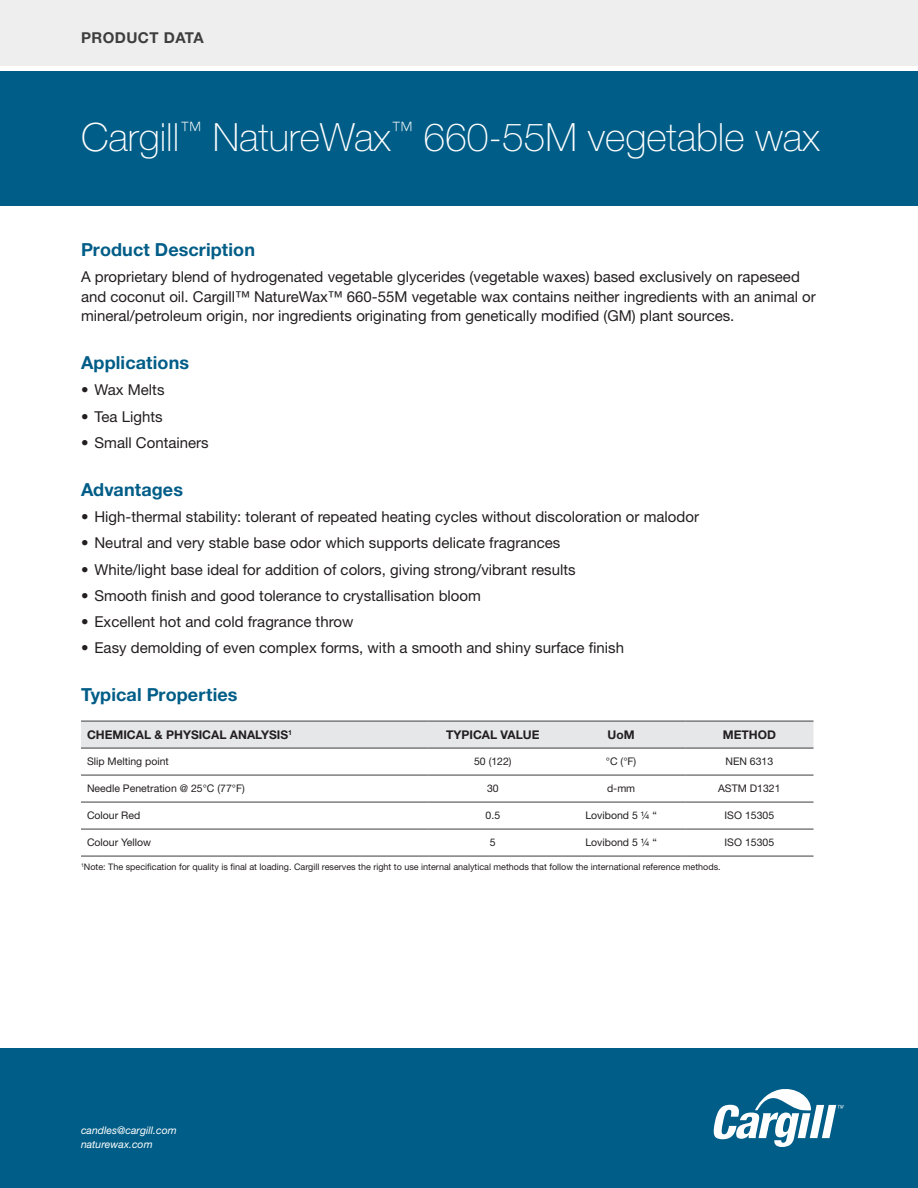
<style>
.page{position:relative;width:918px;height:1188px;background:#fff}
.page>*{position:absolute;margin:0;border:0;box-sizing:border-box;transform-origin:0 0}
.t1{font:100 39px "Helvetica Neue LT Std";color:#fff}
.PDS_subheads_12_pt{font:700 18px "Helvetica Neue LT Std";letter-spacing:.005em;color:#005d87}
.Body_Large_10_13{font:15px/19.5px "Helvetica Neue LT Std";color:#231f20}
.Subhead_Level_1_10_13{font:700 15px "Helvetica Neue LT Std";letter-spacing:.03em;color:#3e3e3f}
.Table_Head_2_8_10{font:700 12px "Helvetica Neue LT Std";color:#231f20}
.Table_Body_7_9{font:10.5px "Helvetica Neue LT Std";color:#231f20}
.t2{font:italic 10.5px/13.5px "Helvetica Neue LT Std";color:#fff}
.PDS_subheads_12_pt-2{font:9px "Helvetica Neue LT Std";color:#231f20}
</style>
<div class="page">
<div style="left:0;top:0;width:918px;height:66px;background:#eeeeef"></div>
<div style="left:0;top:71px;width:918px;height:135px;background:#005d87"></div>
<div style="left:81px;top:722px;width:733px;height:26px;background:#e6e7e9"></div>
<hr style="left:81px;top:721px;width:348px;height:1px;background:#3e3e3f">
<hr style="left:429px;top:721px;width:128px;height:1px;background:#3e3e3f">
<hr style="left:557px;top:721px;width:128px;height:1px;background:#3e3e3f">
<hr style="left:685px;top:721px;width:129px;height:1px;background:#3e3e3f">
<hr style="left:81px;top:748px;width:348px;height:1px;background:#3e3e3f">
<hr style="left:429px;top:748px;width:128px;height:1px;background:#3e3e3f">
<hr style="left:557px;top:748px;width:128px;height:1px;background:#3e3e3f">
<hr style="left:685px;top:748px;width:129px;height:1px;background:#3e3e3f">
<hr style="left:81px;top:775px;width:348px;height:1px;background:#3e3e3f">
<hr style="left:429px;top:775px;width:128px;height:1px;background:#3e3e3f">
<hr style="left:557px;top:775px;width:128px;height:1px;background:#3e3e3f">
<hr style="left:685px;top:775px;width:129px;height:1px;background:#3e3e3f">
<hr style="left:81px;top:802px;width:348px;height:1px;background:#3e3e3f">
<hr style="left:429px;top:802px;width:128px;height:1px;background:#3e3e3f">
<hr style="left:557px;top:802px;width:128px;height:1px;background:#3e3e3f">
<hr style="left:685px;top:802px;width:129px;height:1px;background:#3e3e3f">
<hr style="left:81px;top:829px;width:348px;height:1px;background:#3e3e3f">
<hr style="left:429px;top:829px;width:128px;height:1px;background:#3e3e3f">
<hr style="left:557px;top:829px;width:128px;height:1px;background:#3e3e3f">
<hr style="left:685px;top:829px;width:129px;height:1px;background:#3e3e3f">
<hr style="left:81px;top:856px;width:348px;height:1px;background:#3e3e3f">
<hr style="left:429px;top:856px;width:128px;height:1px;background:#3e3e3f">
<hr style="left:557px;top:856px;width:128px;height:1px;background:#3e3e3f">
<hr style="left:685px;top:856px;width:129px;height:1px;background:#3e3e3f">
<div style="left:0;top:1049px;width:918px;height:139px;background:#005d87"></div>
<svg style="left:713px;top:1089px;width:131px;height:58px"></svg>
<p class="Subhead_Level_1_10_13" style="left:81px;top:28px;width:124px">PRODUCT DATA</p>
<p class="t1" style="left:81px;top:115px;width:740px">Cargill<sup>™</sup> NatureWax<sup>™</sup> 660-55M vegetable wax</p>
<p class="PDS_subheads_12_pt" style="left:81px;top:238px;width:176px">Product Description</p>
<p class="Body_Large_10_13" style="left:81px;top:267px;width:736px">A proprietary blend of hydrogenated vegetable glycerides (vegetable waxes) based exclusively on rapeseed and coconut oil. Cargill™ NatureWax™ 660-55M vegetable wax contains neither ingredients with an animal or mineral/petroleum origin, nor ingredients originating from genetically modified (GM) plant sources.</p>
<p class="PDS_subheads_12_pt" style="left:81px;top:352px;width:110px">Applications</p>
<p class="Body_Large_10_13" style="left:81px;top:380px;width:85px">• Wax Melts</p>
<p class="Body_Large_10_13" style="left:81px;top:406px;width:83px">• Tea Lights</p>
<p class="Body_Large_10_13" style="left:81px;top:433px;width:129px">• Small Containers</p>
<p class="PDS_subheads_12_pt" style="left:81px;top:478px;width:104px">Advantages</p>
<p class="Body_Large_10_13" style="left:81px;top:507px;width:620px">• High-thermal stability: tolerant of repeated heating cycles without discoloration or malodor</p>
<p class="Body_Large_10_13" style="left:81px;top:533px;width:481px">• Neutral and very stable base odor which supports delicate fragrances</p>
<p class="Body_Large_10_13" style="left:81px;top:559px;width:496px">• White/light base ideal for addition of colors, giving strong/vibrant results</p>
<p class="Body_Large_10_13" style="left:81px;top:586px;width:401px">• Smooth finish and good tolerance to crystallisation bloom</p>
<p class="Body_Large_10_13" style="left:81px;top:612px;width:274px">• Excellent hot and cold fragrance throw</p>
<p class="Body_Large_10_13" style="left:81px;top:638px;width:545px">• Easy demolding of even complex forms, with a smooth and shiny surface finish</p>
<p class="PDS_subheads_12_pt" style="left:81px;top:684px;width:158px">Typical Properties</p>
<p class="Table_Head_2_8_10" style="left:87px;top:727px;width:207px">CHEMICAL &amp; PHYSICAL ANALYSIS<sup>1</sup></p>
<p class="Table_Head_2_8_10" style="left:446px;top:727px;width:95px">TYPICAL VALUE</p>
<p class="Table_Head_2_8_10" style="left:608px;top:727px;width:29px">UoM</p>
<p class="Table_Head_2_8_10" style="left:723px;top:727px;width:55px">METHOD</p>
<p class="Table_Body_7_9" style="left:87px;top:755px;width:83px">Slip Melting point</p>
<p class="Table_Body_7_9" style="left:474px;top:755px;width:39px">50 (122)</p>
<p class="Table_Body_7_9" style="left:606px;top:755px;width:32px">°C (°F)</p>
<p class="Table_Body_7_9" style="left:725px;top:755px;width:49px">NEN 6313</p>
<p class="Table_Body_7_9" style="left:87px;top:782px;width:159px">Needle Penetration @ 25°C (77°F)</p>
<p class="Table_Body_7_9" style="left:487px;top:782px;width:13px">30</p>
<p class="Table_Body_7_9" style="left:607px;top:782px;width:30px">d-mm</p>
<p class="Table_Body_7_9" style="left:718px;top:782px;width:64px">ASTM D1321</p>
<p class="Table_Body_7_9" style="left:87px;top:809px;width:55px">Colour Red</p>
<p class="Table_Body_7_9" style="left:486px;top:809px;width:16px">0.5</p>
<p class="Table_Body_7_9" style="left:585px;top:809px;width:73px">Lovibond 5 ¼ “</p>
<p class="Table_Body_7_9" style="left:725px;top:809px;width:51px">ISO 15305</p>
<p class="Table_Body_7_9" style="left:87px;top:836px;width:66px">Colour Yellow</p>
<p class="Table_Body_7_9" style="left:490px;top:836px;width:7px">5</p>
<p class="Table_Body_7_9" style="left:585px;top:836px;width:73px">Lovibond 5 ¼ “</p>
<p class="Table_Body_7_9" style="left:725px;top:836px;width:51px">ISO 15305</p>
<p class="PDS_subheads_12_pt-2" style="left:81px;top:861px;width:641px"><sup>1</sup>Note: The specification for quality is final at loading. Cargill reserves the right to use internal analytical methods that follow the international reference methods.</p>
<p class="t2" style="left:81px;top:1123px;width:97px">candles@cargill.com naturewax.com</p>
</div>
